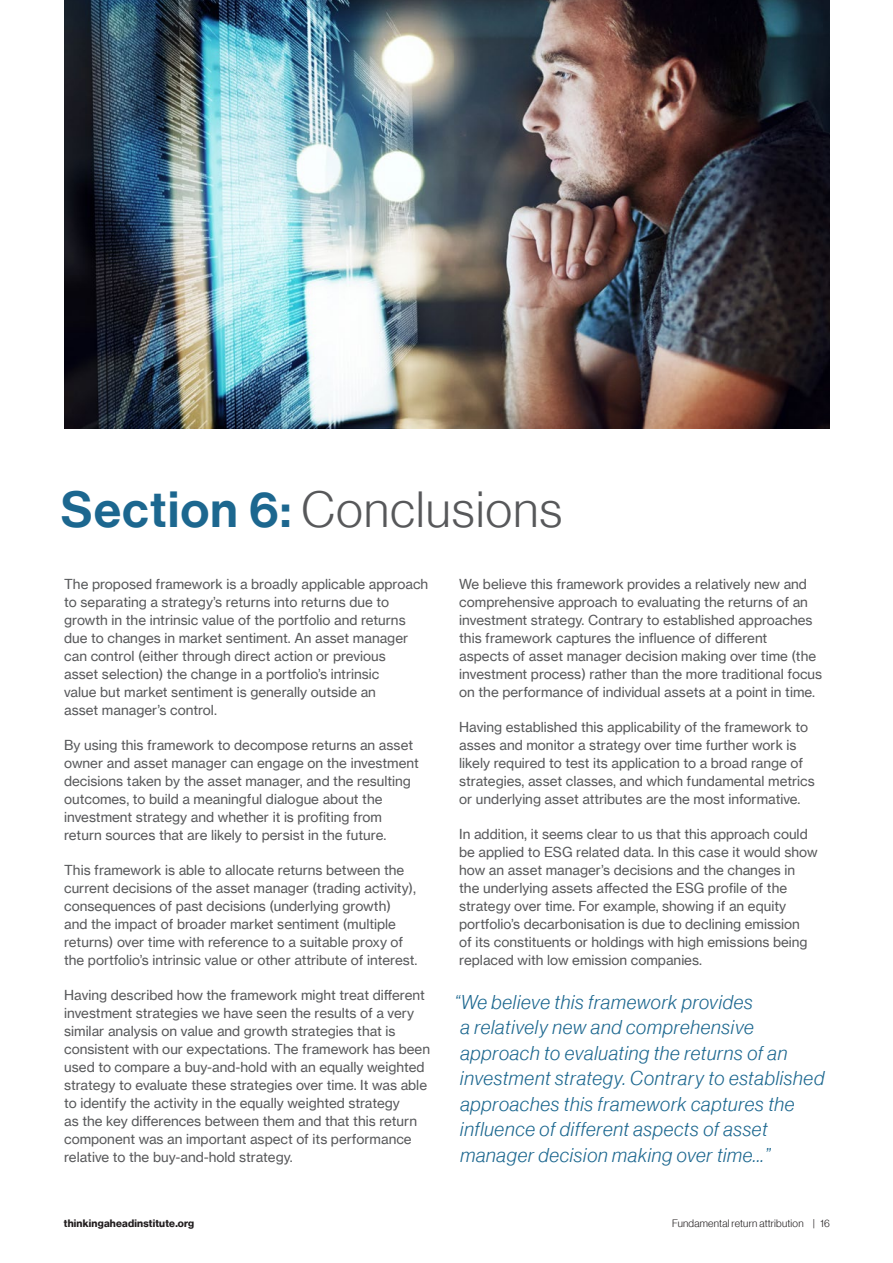
<style>
.page{position:relative;width:893px;height:1263px;background:#fff}
.page>*{position:absolute;margin:0;border:0;box-sizing:border-box;transform-origin:0 0}
.t1{font:49.5px "N Haas Grotesk DS Pro 45 Lt";letter-spacing:.03em;color:#57585a}
.t2{font:19.5px/25.5px "N Haas Grotesk DS Pro 46 Lt It";letter-spacing:.04em;color:#1c678f}
.t3{font:13.5px/18px "N Haas Grotesk TX Pro 55 Rg";color:#57585a}
.t4{font:10.5px "N Haas Grotesk DS Pro 45 Lt";letter-spacing:.02em;color:#231f20}
.t5{font:10.5px "N Haas Grotesk DS Pro 75 Bd";letter-spacing:.02em;color:#231f20}
.s1{font-family:"N Haas Grotesk DS Pro 65 Md";color:#1c678f}
</style>
<div class="page">
<img style="left:64px;top:0;width:765px;height:428px">
<h1 class="t1" style="left:61px;top:482px;width:503px"><span class="s1">Section 6:</span> Conclusions</h1>
<p class="t3" style="left:64px;top:575px;width:366px">The proposed framework is a broadly applicable approach to separating a strategy’s returns into returns due to growth in the intrinsic value of the portfolio and returns due to changes in market sentiment. An asset manager can control (either through direct action or previous<br>asset selection) the change in a portfolio’s intrinsic<br>value but market sentiment is generally outside an<br>asset manager’s control.</p>
<p class="t3" style="left:64px;top:736px;width:356px">By using this framework to decompose returns an asset owner and asset manager can engage on the investment decisions taken by the asset manager, and the resulting outcomes, to build a meaningful dialogue about the investment strategy and whether it is profiting from return sources that are likely to persist in the future.</p>
<p class="t3" style="left:64px;top:861px;width:355px">This framework is able to allocate returns between the current decisions of the asset manager (trading activity), consequences of past decisions (underlying growth) and the impact of broader market sentiment (multiple returns) over time with reference to a suitable proxy of the portfolio’s intrinsic value or other attribute of interest.</p>
<p class="t3" style="left:64px;top:986px;width:367px">Having described how the framework might treat different investment strategies we have seen the results of a very similar analysis on value and growth strategies that is consistent with our expectations. The framework has been used to compare a buy-and-hold with an equally weighted strategy to evaluate these strategies over time. It was able to identify the activity in the equally weighted strategy<br>as the key differences between them and that this return component was an important aspect of its performance relative to the buy-and-hold strategy.</p>
<p class="t3" style="left:459px;top:575px;width:365px">We believe this framework provides a relatively new and comprehensive approach to evaluating the returns of an investment strategy. Contrary to established approaches this framework captures the influence of different<br>aspects of asset manager decision making over time (the investment process) rather than the more traditional focus on the performance of individual assets at a point in time.</p>
<p class="t3" style="left:459px;top:718px;width:357px">Having established this applicability of the framework to asses and monitor a strategy over time further work is likely required to test its application to a broad range of strategies, asset classes, and which fundamental metrics or underlying asset attributes are the most informative.</p>
<p class="t3" style="left:459px;top:825px;width:360px">In addition, it seems clear to us that this approach could be applied to ESG related data. In this case it would show how an asset manager’s decisions and the changes in the underlying assets affected the ESG profile of the strategy over time. For example, showing if an equity portfolio’s decarbonisation is due to declining emission<br>of its constituents or holdings with high emissions being replaced with low emission companies.</p>
<p class="t2" style="left:460px;top:989px;width:365px;text-indent:-6px">“We believe this framework provides<br>a relatively new and comprehensive approach to evaluating the returns of an investment strategy. Contrary to established approaches this framework captures the influence of different aspects of asset manager decision making over time...”</p>
<p class="t5" style="left:64px;top:1217px;width:132px">thinkingaheadinstitute.org</p>
<p class="t4" style="left:672px;top:1217px;width:159px">Fundamental return attribution | 16</p>
</div>
